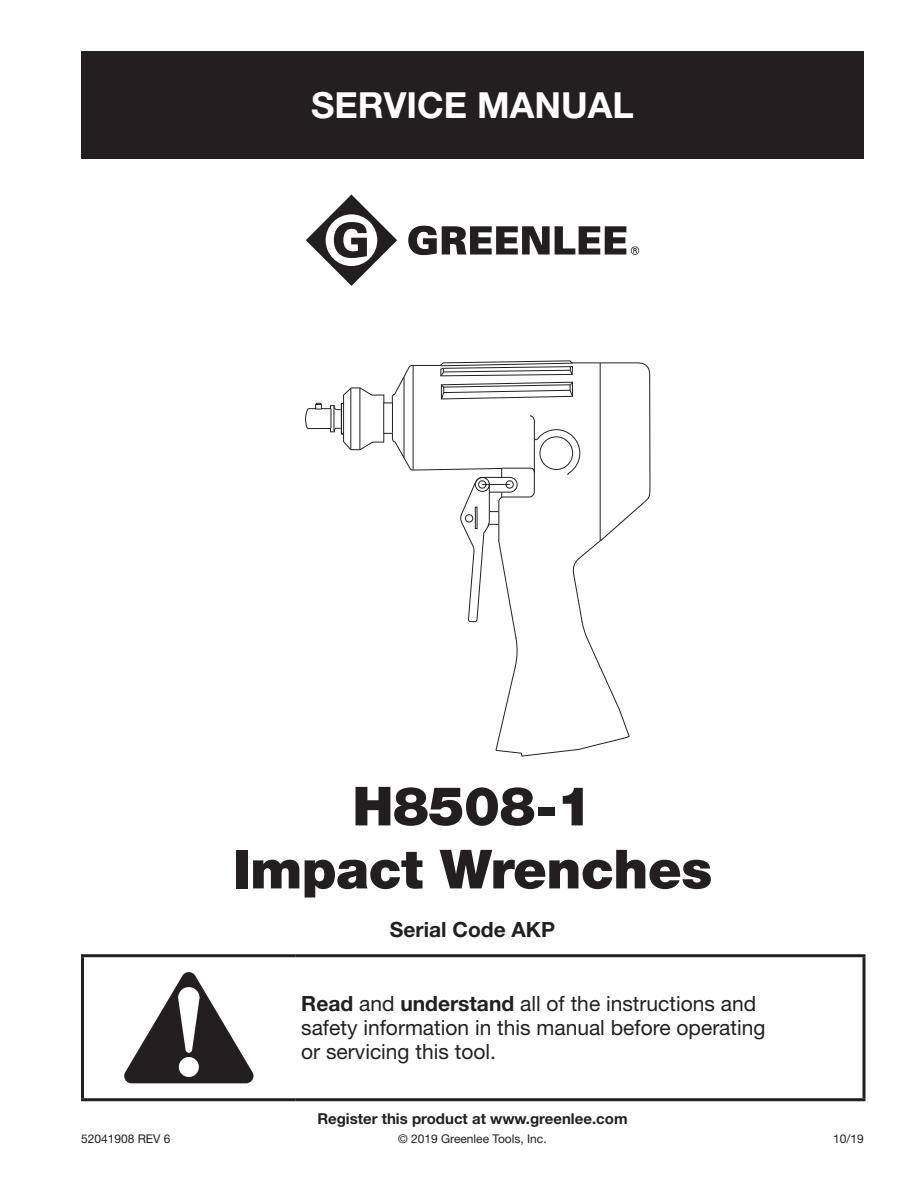
<style>
.page{position:relative;width:918px;height:1188px;background:#fff}
.page>*{position:absolute;margin:0;border:0;box-sizing:border-box;transform-origin:0 0}
.t1{font:900 54px/63px "Helvetica Neue LT Std";letter-spacing:-.01em;color:#231f20;text-align:center}
.t2{font:700 36px "Helvetica Neue LT Std";color:#fff}
.Warning_page_1{font:21px/24px "Helvetica Neue LT Std";color:#231f20}
.Title_Serial{font:700 21px "Helvetica Neue LT Std";color:#231f20}
.Subsubhead_C{font:700 15px "Helvetica Neue LT Std";color:#231f20}
.t3{font:12px "Helvetica Neue LT Std";color:#231f20}
.s1{font-weight:700}
</style>
<div class="page">
<div style="left:81px;top:51px;width:783px;height:108px;background:#231f20"></div>
<svg style="left:469px;top:360px;width:182px;height:156px"></svg>
<svg style="left:305px;top:362px;width:325px;height:395px"></svg>
<hr style="left:295px;top:954px;width:570px;height:3px;background:#231f20">
<svg style="left:862px;top:957px;width:4px;height:141px"></svg>
<hr style="left:295px;top:1098px;width:570px;height:3px;background:#231f20">
<hr style="left:81px;top:954px;width:214px;height:3px;background:#231f20">
<hr style="left:81px;top:957px;width:3px;height:141px;background:#231f20">
<hr style="left:81px;top:1098px;width:214px;height:3px;background:#231f20">
<svg style="left:124px;top:972px;width:130px;height:111px"></svg>
<svg style="left:306px;top:195px;width:91px;height:91px"></svg>
<svg style="left:408px;top:226px;width:231px;height:29px"></svg>
<p class="t2" style="left:311px;top:83px;width:324px">SERVICE MANUAL</p>
<p class="t1" style="left:233px;top:774px;width:481px">H8508-1<br>Impact Wrenches</p>
<p class="Title_Serial" style="left:390px;top:917px;width:167px">Serial Code AKP</p>
<p class="Warning_page_1" style="left:301px;top:991px;width:466px"><span class="s1">Read</span> and <span class="s1">understand</span> all of the instructions and safety information in this manual before operating or servicing this tool.</p>
<p class="Subsubhead_C" style="left:317px;top:1109px;width:312px">Register this product at www.greenlee.com</p>
<p class="t3" style="left:81px;top:1131px;width:91px">52041908 REV 6</p>
<p class="t3" style="left:398px;top:1131px;width:150px">© 2019 Greenlee Tools, Inc.</p>
<p class="t3" style="left:833px;top:1131px;width:32px">10/19</p>
</div>
